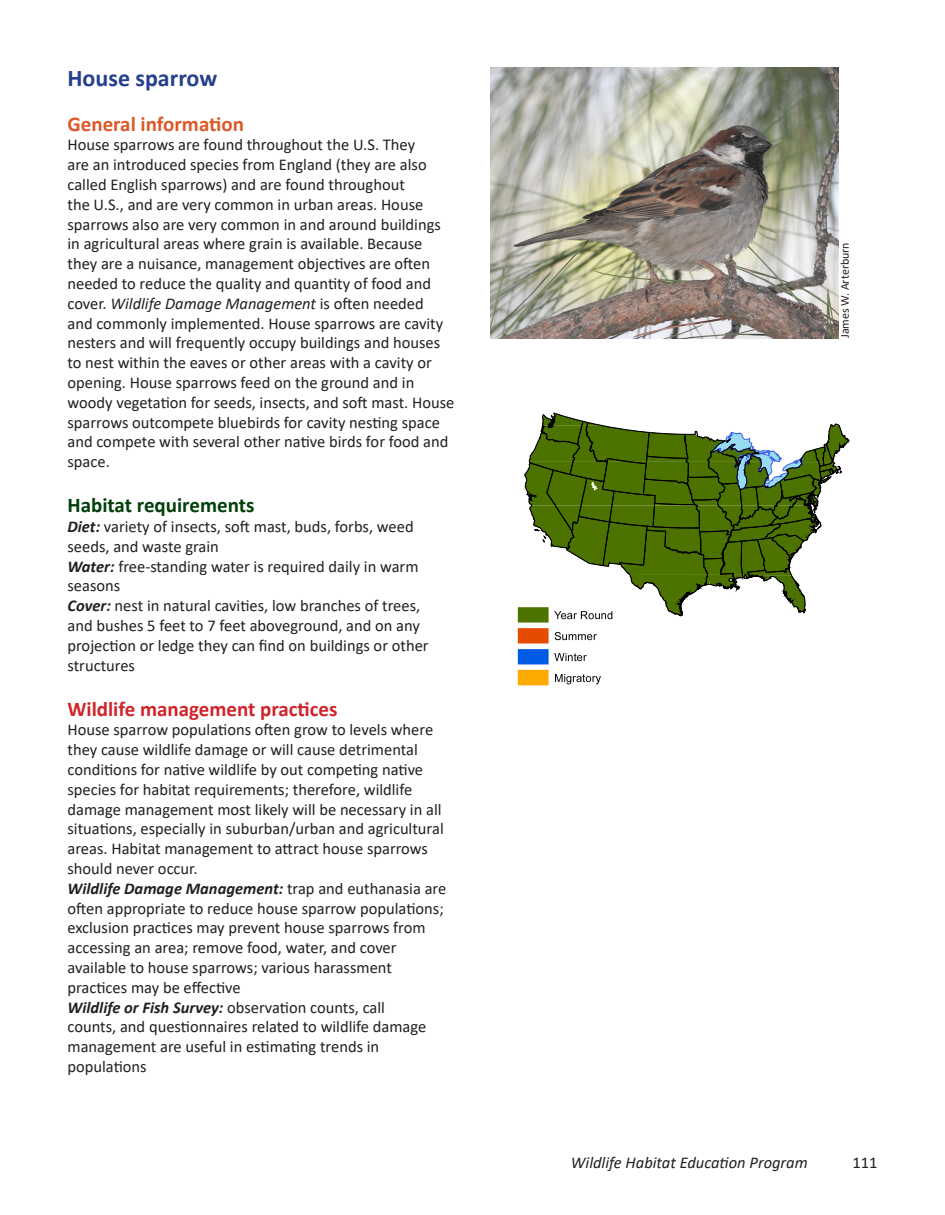
<style>
.page{position:relative;width:945px;height:1215px;background:#fff}
.page>*{position:absolute;margin:0;border:0;box-sizing:border-box;transform-origin:0 0}
.t1{font:700 24px "Calibri";color:#253f8e}
.t2{font:700 21px "Calibri";color:#d1232a}
.t3{font:700 21px "Calibri";color:#003f09}
.t4{font:700 21px "Calibri";color:#dd5827}
.t5{font:16.5px/19.8px "Calibri";color:#231f20}
.t6{font:italic 16.5px "Calibri";color:#231f20}
.t7{font:12px "Calibri";color:#231f20}
.s1{font-style:italic}
.s2{font-weight:700;font-style:italic}
</style>
<div class="page">
<img style="left:490px;top:68px;width:348px;height:270px">
<svg style="left:525px;top:413px;width:325px;height:204px"></svg>
<img style="left:517px;top:586px;width:109px;height:100px">
<p class="t1" style="left:68px;top:61px;width:151px">House sparrow</p>
<p class="t4" style="left:68px;top:109px;width:178px">General information</p>
<p class="t5" style="left:68px;top:135px;width:388px">House sparrows are found throughout the U.S. They<br>are an introduced species from England (they are also called English sparrows) and are found throughout<br>the U.S., and are very common in urban areas. House sparrows also are very common in and around buildings in agricultural areas where grain is available. Because they are a nuisance, management objectives are often needed to reduce the quality and quantity of food and cover. <span class="s1">Wildlife Damage Management</span> is often needed<br>and commonly implemented. House sparrows are cavity nesters and will frequently occupy buildings and houses to nest within the eaves or other areas with a cavity or opening. House sparrows feed on the ground and in woody vegetation for seeds, insects, and soft mast. House sparrows outcompete bluebirds for cavity nesting space and compete with several other native birds for food and space.</p>
<p class="t3" style="left:68px;top:490px;width:189px">Habitat requirements</p>
<p class="t5" style="left:68px;top:516px;width:348px"><span class="s2">Diet:</span> variety of insects, soft mast, buds, forbs, weed seeds, and waste grain</p>
<p class="t5" style="left:68px;top:556px;width:353px"><span class="s2">Water:</span> free-standing water is required daily in warm seasons</p>
<p class="t5" style="left:68px;top:595px;width:363px"><span class="s2">Cover:</span> nest in natural cavities, low branches of trees, and bushes 5 feet to 7 feet aboveground, and on any projection or ledge they can find on buildings or other structures</p>
<p class="t2" style="left:68px;top:694px;width:272px">Wildlife management practices</p>
<p class="t5" style="left:68px;top:720px;width:378px">House sparrow populations often grow to levels where they cause wildlife damage or will cause detrimental conditions for native wildlife by out competing native species for habitat requirements; therefore, wildlife damage management most likely will be necessary in all situations, especially in suburban/urban and agricultural areas. Habitat management to attract house sparrows should never occur.</p>
<p class="t5" style="left:68px;top:878px;width:380px"><span class="s2">Wildlife Damage Management:</span> trap and euthanasia are often appropriate to reduce house sparrow populations; exclusion practices may prevent house sparrows from accessing an area; remove food, water, and cover available to house sparrows; various harassment practices may be effective</p>
<p class="t5" style="left:68px;top:997px;width:360px"><span class="s2">Wildlife or Fish Survey:</span> observation counts, call counts, and questionnaires related to wildlife damage management are useful in estimating trends in populations</p>
<p class="t7" style="left:836px;top:338px;width:98px;rotate:-90deg">James W. Arterburn</p>
<p class="t6" style="left:571px;top:1151px;width:238px">Wildlife Habitat Education Program</p>
<p class="t5" style="left:852px;top:1153px;width:27px">111</p>
</div>
